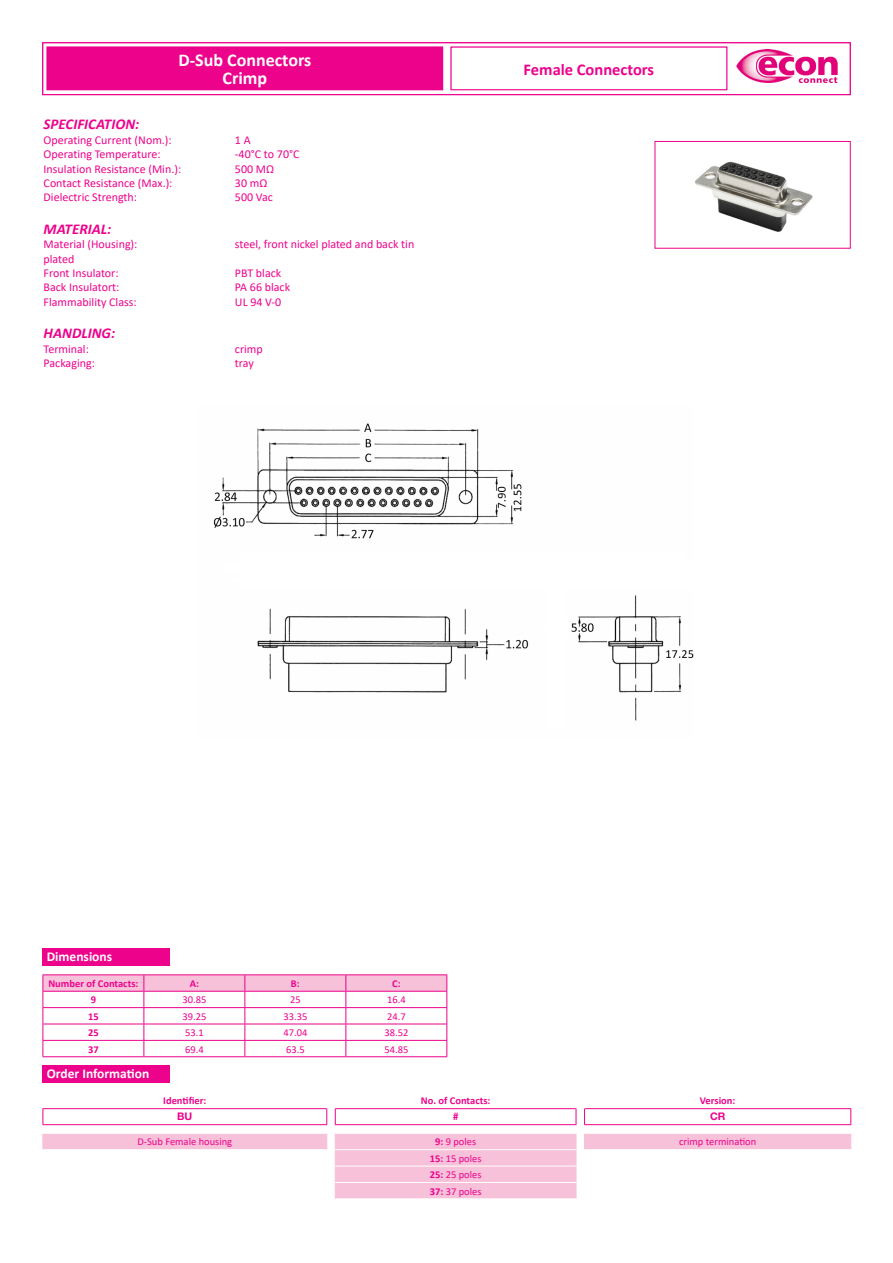
<style>
.page{position:relative;width:893px;height:1263px;background:#fff}
.page>*{position:absolute;margin:0;border:0;box-sizing:border-box;transform-origin:0 0}
.t1{font:700 18px/18px "Calibri";color:#fff;text-align:center}
.t2{font:700 16.5px "Calibri";color:#ed028c}
.t3{font:italic 700 15px "Calibri";color:#ed028c}
.t4{font:700 13.5px "Calibri";color:#fff}
.t5{font:12px/14.4px "Calibri";color:#ed028c}
.t6{font:10.5px/16.4px "Calibri";color:#ed028c;text-align:justify}
.t7{font:700 10.5px "Calibri";color:#ed028c}
.t8{font:700 10.5px "Helvetica Neue LT Pro";color:#ed028c}
.s1{font-weight:700}
</style>
<div class="page">
<img style="left:736px;top:49px;width:102px;height:34px">
<div style="left:43px;top:43px;width:807px;height:52px;border:1px solid #ed028c"></div>
<div style="left:451px;top:47px;width:276px;height:43px;border:1px solid #ed028c"></div>
<div style="left:47px;top:47px;width:396px;height:43px;background:#ed028c"></div>
<img style="left:695px;top:161px;width:118px;height:71px">
<div style="left:655px;top:141px;width:196px;height:108px;border:1px solid #ed028c"></div>
<img style="left:213px;top:423px;width:481px;height:298px">
<div style="left:43px;top:948px;width:127px;height:17px;background:#ed028c"></div>
<hr style="left:43px;top:974px;width:101px;height:1px;background:#ed028c">
<hr style="left:144px;top:974px;width:101px;height:1px;background:#ed028c">
<hr style="left:245px;top:974px;width:101px;height:1px;background:#ed028c">
<hr style="left:346px;top:974px;width:101px;height:1px;background:#ed028c">
<svg style="left:43px;top:975px;width:404px;height:82px"></svg>
<hr style="left:43px;top:991px;width:101px;height:1px;background:#ed028c">
<hr style="left:144px;top:991px;width:101px;height:1px;background:#ed028c">
<hr style="left:245px;top:991px;width:101px;height:1px;background:#ed028c">
<hr style="left:346px;top:991px;width:101px;height:1px;background:#ed028c">
<div style="left:43px;top:1066px;width:127px;height:17px;background:#ed028c"></div>
<svg style="left:44px;top:1134px;width:806px;height:64px"></svg>
<hr style="left:43px;top:1166px;width:284px;height:1px;background:#fff">
<hr style="left:584px;top:1166px;width:267px;height:1px;background:#fff">
<hr style="left:43px;top:1182px;width:284px;height:1px;background:#fff">
<hr style="left:584px;top:1182px;width:267px;height:1px;background:#fff">
<hr style="left:43px;top:1108px;width:284px;height:1px;background:#ed028c">
<svg style="left:43px;top:1108px;width:1px;height:16px"></svg>
<hr style="left:43px;top:1124px;width:284px;height:1px;background:#ed028c">
<hr style="left:335px;top:1108px;width:241px;height:1px;background:#ed028c">
<hr style="left:335px;top:1124px;width:241px;height:1px;background:#ed028c">
<hr style="left:584px;top:1108px;width:267px;height:1px;background:#ed028c">
<svg style="left:850px;top:1108px;width:1px;height:16px"></svg>
<hr style="left:584px;top:1124px;width:267px;height:1px;background:#ed028c">
<svg style="left:326px;top:1108px;width:10px;height:16px"></svg>
<svg style="left:576px;top:1108px;width:9px;height:16px"></svg>
<hr style="left:43px;top:1149px;width:284px;height:1px;background:#fff">
<svg style="left:43px;top:1134px;width:1px;height:16px"></svg>
<hr style="left:584px;top:1149px;width:267px;height:1px;background:#fff">
<svg style="left:850px;top:1134px;width:1px;height:16px"></svg>
<hr style="left:335px;top:1149px;width:241px;height:1px;background:#fff">
<hr style="left:335px;top:1166px;width:241px;height:1px;background:#fff">
<hr style="left:335px;top:1182px;width:241px;height:1px;background:#fff">
<svg style="left:326px;top:1133px;width:10px;height:66px"></svg>
<svg style="left:576px;top:1133px;width:9px;height:66px"></svg>
<h1 class="t1" style="left:164px;top:51px;width:163px">D-Sub Steckverbinder</h1>
<h1 class="t1" style="left:178px;top:51px;width:134px">D-Sub Connectors<br>Crimp</h1>
<p class="t3" style="left:44px;top:114px;width:97px">SPECIFICATION:</p>
<p class="t5" style="left:44px;top:132px;width:130px">Operating Current (Nom.):</p>
<p class="t5" style="left:235px;top:132px;width:17px">1 A</p>
<p class="t5" style="left:44px;top:147px;width:118px">Operating Temperature:</p>
<p class="t5" style="left:235px;top:147px;width:66px">-40°C to 70°C</p>
<p class="t5" style="left:44px;top:161px;width:139px">Insulation Resistance (Min.):</p>
<p class="t5" style="left:235px;top:161px;width:41px">500 MΩ</p>
<p class="t5" style="left:44px;top:176px;width:130px">Contact Resistance (Max.):</p>
<p class="t5" style="left:235px;top:176px;width:34px">30 mΩ</p>
<p class="t5" style="left:44px;top:190px;width:95px">Dielectric Strength:</p>
<p class="t5" style="left:235px;top:190px;width:39px">500 Vac</p>
<p class="t3" style="left:44px;top:218px;width:69px">MATERIAL:</p>
<p class="t5" style="left:44px;top:237px;width:95px">Material (Housing):</p>
<p class="t5" style="left:235px;top:237px;width:181px">steel, front nickel plated and back tin</p>
<p class="t5" style="left:44px;top:251px;width:77px">plated<br>Front Insulator:</p>
<p class="t5" style="left:235px;top:266px;width:48px">PBT black</p>
<p class="t5" style="left:44px;top:280px;width:77px">Back Insulatort:</p>
<p class="t5" style="left:235px;top:280px;width:57px">PA 66 black</p>
<p class="t5" style="left:44px;top:294px;width:95px">Flammability Class:</p>
<p class="t5" style="left:235px;top:294px;width:48px">UL 94 V-0</p>
<p class="t3" style="left:44px;top:323px;width:73px">HANDLING:</p>
<p class="t5" style="left:44px;top:341px;width:47px">Terminal:</p>
<p class="t5" style="left:235px;top:341px;width:29px">crimp</p>
<p class="t5" style="left:44px;top:356px;width:53px">Packaging:</p>
<p class="t5" style="left:235px;top:356px;width:20px">tray</p>
<h2 class="t2" style="left:524px;top:57px;width:132px">Female Connectors</h2>
<h2 class="t2" style="left:537px;top:57px;width:105px">Buchsenleisten</h2>
<p class="t4" style="left:47px;top:947px;width:67px">Dimensions</p>
<p class="t7" style="left:48px;top:976px;width:92px">Number of Contacts:</p>
<p class="t7" style="left:190px;top:976px;width:11px">A:</p>
<p class="t7" style="left:291px;top:976px;width:10px">B:</p>
<p class="t7" style="left:392px;top:976px;width:10px">C:</p>
<p class="t7" style="left:91px;top:992px;width:7px">9</p>
<p class="t6" style="left:182px;top:991px;width:25px">30.85</p>
<p class="t6" style="left:290px;top:991px;width:12px">25</p>
<p class="t6" style="left:387px;top:991px;width:20px">16.4</p>
<p class="t7" style="left:88px;top:1009px;width:12px">15</p>
<p class="t6" style="left:182px;top:1008px;width:25px">39.25</p>
<p class="t6" style="left:283px;top:1008px;width:25px">33.35</p>
<p class="t6" style="left:387px;top:1008px;width:20px">24.7</p>
<p class="t7" style="left:88px;top:1025px;width:12px">25</p>
<p class="t6" style="left:185px;top:1024px;width:20px">53.1</p>
<p class="t6" style="left:283px;top:1024px;width:25px">47.04</p>
<p class="t6" style="left:384px;top:1024px;width:25px">38.52</p>
<p class="t7" style="left:88px;top:1041px;width:12px">37</p>
<p class="t6" style="left:185px;top:1040px;width:20px">69.4</p>
<p class="t6" style="left:286px;top:1040px;width:20px">63.5</p>
<p class="t6" style="left:384px;top:1040px;width:25px">54.85</p>
<p class="t4" style="left:47px;top:1064px;width:104px">Order Information</p>
<p class="t7" style="left:163px;top:1093px;width:45px">Identifier:</p>
<p class="t7" style="left:421px;top:1093px;width:71px">No. of Contacts:</p>
<p class="t7" style="left:700px;top:1093px;width:37px">Version:</p>
<p class="t8" style="left:177px;top:1110px;width:17px">BU</p>
<p class="t8" style="left:453px;top:1110px;width:7px">#</p>
<p class="t8" style="left:710px;top:1110px;width:17px">CR</p>
<p class="t6" style="left:137px;top:1133px;width:96px">D-Sub Female housing</p>
<p class="t6" style="left:435px;top:1133px;width:43px"><span class="s1">9:</span> 9 poles</p>
<p class="t6" style="left:679px;top:1133px;width:79px">crimp termination</p>
<p class="t6" style="left:430px;top:1150px;width:53px"><span class="s1">15:</span> 15 poles <span class="s1">25:</span> 25 poles <span class="s1">37:</span> 37 poles</p>
</div>
